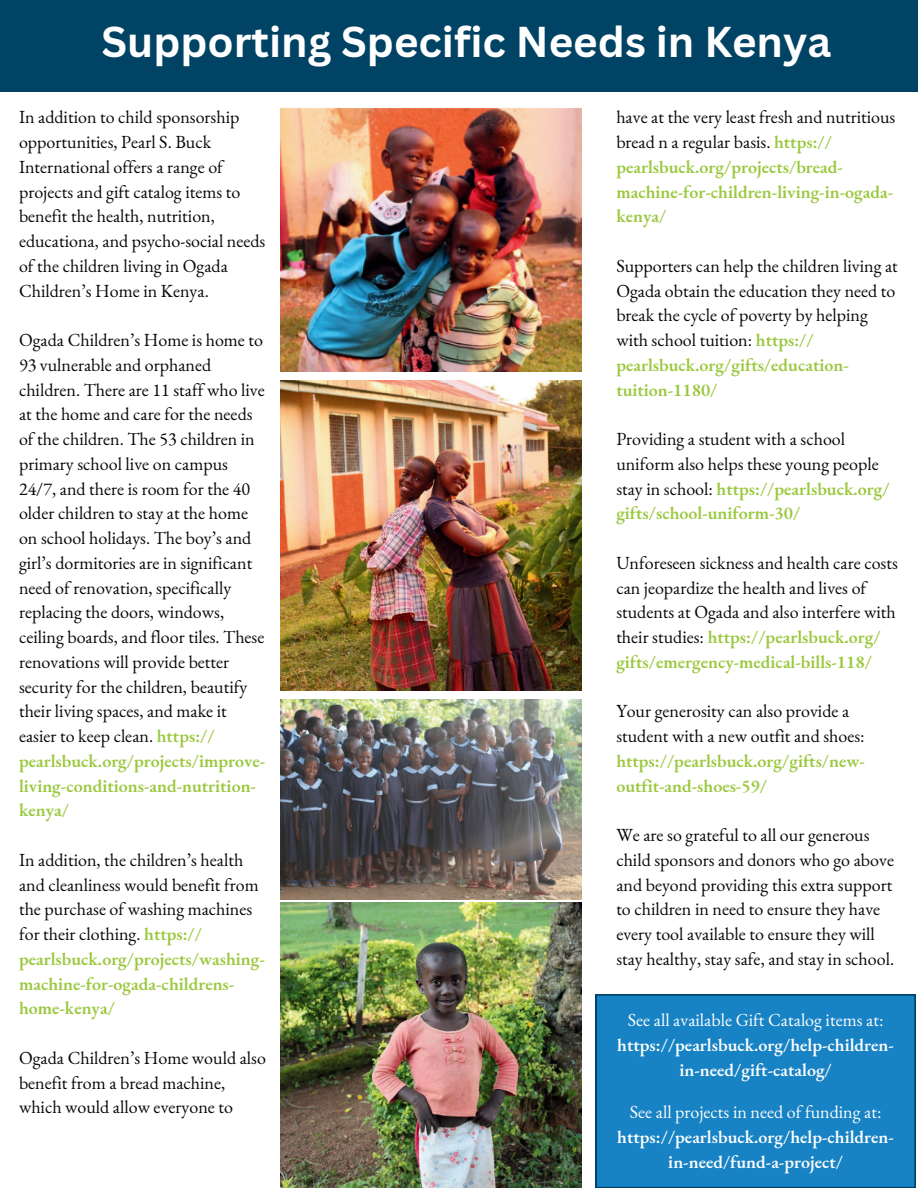
<style>
.page{position:relative;width:918px;height:1188px;background:#fff}
.page>*{position:absolute;margin:0;border:0;box-sizing:border-box;transform-origin:0 0}
.t1{font:700 42px "Canva Sans";color:#fff}
.t2{font:18px/24.8px "EB Garamond";color:#080704}
.t3{font:600 18px/24.8px "EB Garamond";color:#9ac83d}
.t4{font:600 18px/24.8px "EB Garamond";color:#fdfefe;text-align:center}
.t5{font:18px "EB Garamond";color:#fdfefe}
.s1{font-weight:600;color:#9ac83d}
.s2{font-weight:400;color:#080704}
</style>
<div class="page">
<div style="left:0;top:0;width:918px;height:92px;background:#004364"></div>
<div style="left:596px;top:995px;width:319px;height:193px;background:#1782c4"></div>
<img style="left:281px;top:107px;width:300px;height:265px">
<img style="left:281px;top:380px;width:300px;height:311px">
<img style="left:281px;top:700px;width:300px;height:200px">
<img style="left:281px;top:903px;width:300px;height:285px">
<h1 class="t1" style="left:101px;top:16px;width:731px">Supporting Specific Needs in Kenya</h1>
<p class="t2" style="left:19px;top:105px;width:248px">In addition to child sponsorship opportunities, Pearl S. Buck<br>International offers a range of projects and gift catalog items to benefit the health, nutrition, educationa, and psycho-social needs of the children living in Ogada<br>Children’s Home in Kenya.</p>
<p class="t2" style="left:19px;top:328px;width:248px">Ogada Children’s Home is home to<br>93 vulnerable and orphaned children. There are 11 staff who live at the home and care for the needs of the children. The 53 children in primary school live on campus<br>24/7, and there is room for the 40 older children to stay at the home on school holidays. The boy’s and girl’s dormitories are in significant need of renovation, specifically replacing the doors, windows, ceiling boards, and floor tiles. These renovations will provide better security for the children, beautify their living spaces, and make it easier to keep clean. <span class="s1">https:// pearlsbuck.org/projects/improve&shy;living-conditions-and-nutrition&shy;kenya/</span></p>
<p class="t2" style="left:19px;top:848px;width:247px">In addition, the children’s health and cleanliness would benefit from the purchase of washing machines for their clothing. <span class="s1">https:// pearlsbuck.org/projects/washing&shy;machine-for-ogada-childrens&shy;home-kenya/</span></p>
<p class="t2" style="left:19px;top:1046px;width:248px">Ogada Children’s Home would also benefit from a bread machine, which would allow everyone to</p>
<p class="t3" style="left:616px;top:105px;width:281px"><span class="s2">have at the very least fresh and nutritious bread n a regular basis.</span> https:// pearlsbuck.org/projects/bread&shy;machine-for-children-living-in-ogada&shy;kenya/</p>
<p class="t2" style="left:616px;top:254px;width:283px">Supporters can help the children living at Ogada obtain the education they need to break the cycle of poverty by helping with school tuition: <span class="s1">https:// pearlsbuck.org/gifts/education&shy;tuition-1180/</span></p>
<p class="t2" style="left:616px;top:427px;width:275px">Providing a student with a school uniform also helps these young people stay in school: <span class="s1">https://pearlsbuck.org/ gifts/school-uniform-30/</span></p>
<p class="t2" style="left:616px;top:551px;width:283px">Unforeseen sickness and health care costs can jeopardize the health and lives of students at Ogada and also interfere with their studies: <span class="s1">https://pearlsbuck.org/ gifts/emergency-medical-bills-118/</span></p>
<p class="t2" style="left:616px;top:699px;width:250px">Your generosity can also provide a student with a new outfit and shoes:</p>
<p class="t3" style="left:616px;top:749px;width:250px">https://pearlsbuck.org/gifts/new&shy;outfit-and-shoes-59/</p>
<p class="t2" style="left:616px;top:823px;width:279px">We are so grateful to all our generous child sponsors and donors who go above and beyond providing this extra support to children in need to ensure they have every tool available to ensure they will stay healthy, stay safe, and stay in school.</p>
<p class="t5" style="left:628px;top:1008px;width:257px">See all available Gift Catalog items at:</p>
<p class="t4" style="left:617px;top:1032px;width:278px">https://pearlsbuck.org/help-children&shy;in-need/gift-catalog/</p>
<p class="t5" style="left:630px;top:1101px;width:253px">See all projects in need of funding at:</p>
<p class="t4" style="left:617px;top:1125px;width:278px">https://pearlsbuck.org/help-children&shy;in-need/fund-a-project/</p>
</div>
